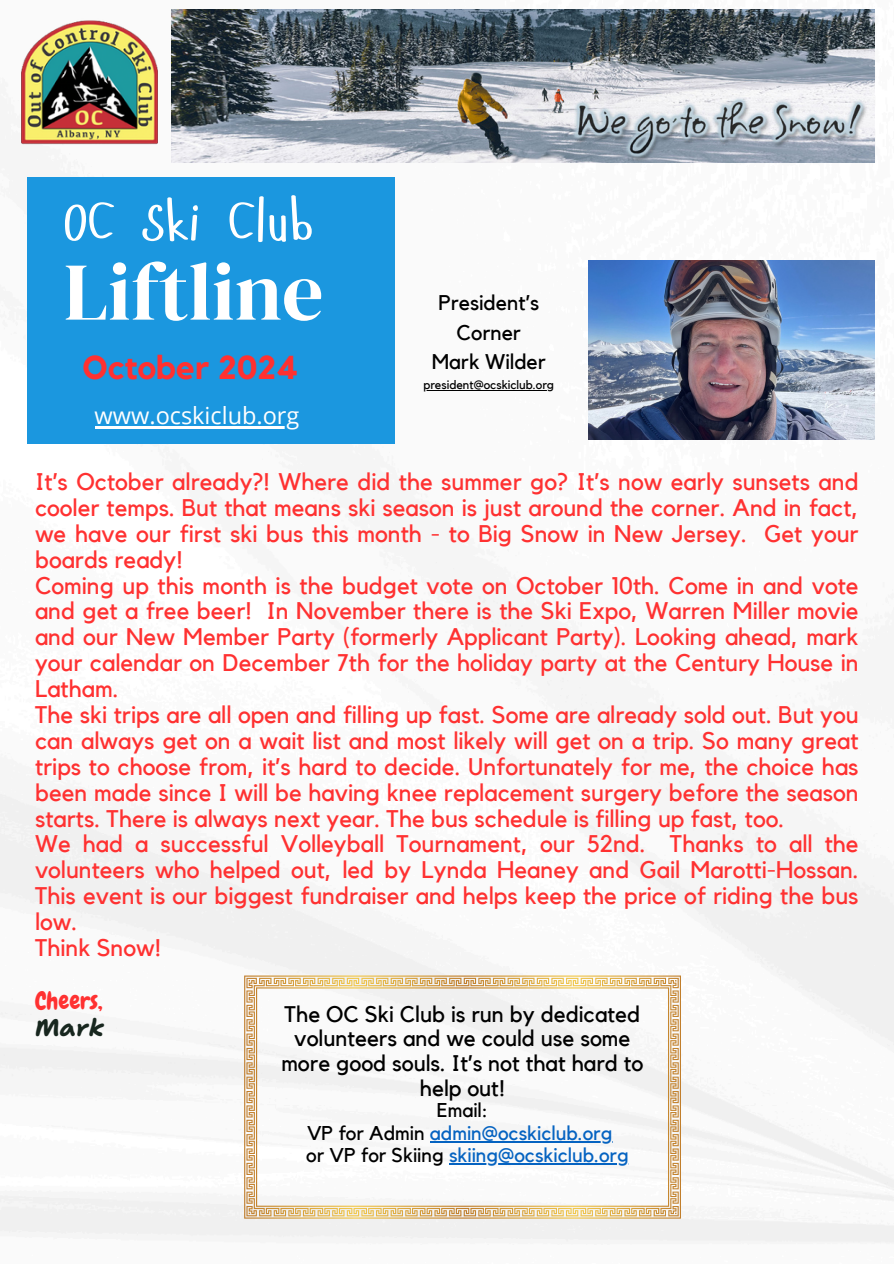
<style>
.page{position:relative;width:894px;height:1264px;background:#fff}
.page>*{position:absolute;margin:0;border:0;box-sizing:border-box;transform-origin:0 0}
.t1{font:81.75px "DM Serif Display";color:#fff}
.t2{font:55.5px "Hangyaboly";color:#fff}
.t3{font:700 33px "Kollektif";color:#ff3131}
.t4{font:24px/25.8px "Kollektif";color:#ff3131}
.t5{font:24px/27px "Chewy";color:#ff3131}
.t6{font:23.55px "Open Sans";color:#fff}
.t7{font:22.5px/24.8px "Kollektif";color:#000;text-align:center}
.t8{font:21.15px "Kollektif";color:#000}
.t9{font:19.95px/22.5px "Kollektif";color:#0563c1;text-align:center}
.t10{font:12.3px "Kollektif";color:#000}
.s1{font-family:"Shantell Sans";font-weight:700;font-style:italic;color:#18271f}
.s2{color:#000}
</style>
<div class="page">
<img style="left:0;top:9px;width:893px;height:1234px">
<img style="left:588px;top:260px;width:286px;height:179px">
<img style="left:171px;top:10px;width:703px;height:153px">
<div style="left:27px;top:177px;width:367px;height:267px;background:#1b97df"></div>
<img style="left:21px;top:14px;width:136px;height:136px">
<svg style="left:244px;top:975px;width:436px;height:243px"></svg>
<hr style="left:423px;top:390px;width:131px;height:1px;background:#000">
<hr style="left:95px;top:426px;width:204px;height:2px;background:#fff">
<hr style="left:430px;top:1140px;width:182px;height:2px;background:#0563c1">
<hr style="left:449px;top:1163px;width:179px;height:1px;background:#0563c1">
<h3 class="t2" style="left:64px;top:186px;width:251px">OC Ski Club</h3>
<h4 class="t1" style="left:64px;top:235px;width:261px">Liftline</h4>
<h4 class="t3" style="left:82px;top:352px;width:217px">October 2024</h4>
<h4 class="t6" style="left:95px;top:399px;width:206px">www.ocskiclub.org</h4>
<p class="t8" style="left:438px;top:293px;width:102px">President’s</p>
<p class="t8" style="left:456px;top:322px;width:66px">Corner</p>
<p class="t8" style="left:431px;top:352px;width:116px">Mark Wilder</p>
<p class="t10" style="left:423px;top:379px;width:132px">president@ocskiclub.org</p>
<h2 class="t4" style="left:35px;top:469px;width:824px">It’s October already?! Where did the summer go? It’s now early sunsets and cooler temps. But that means ski season is just around the corner. And in fact, we have our first ski bus this month - to Big Snow in New Jersey. Get your boards ready!<br>Coming up this month is the budget vote on October 10th. Come in and vote and get a free beer! In November there is the Ski Expo, Warren Miller movie and our New Member Party (formerly Applicant Party). Looking ahead, mark your calendar on December 7th for the holiday party at the Century House in Latham.<br>The ski trips are all open and filling up fast. Some are already sold out. But you can always get on a wait list and most likely will get on a trip. So many great trips to choose from, it’s hard to decide. Unfortunately for me, the choice has been made since I will be having knee replacement surgery before the season starts. There is always next year. The bus schedule is filling up fast, too.<br>We had a successful Volleyball Tournament, our 52nd. Thanks to all the volunteers who helped out, led by Lynda Heaney and Gail Marotti-Hossan.<br>This event is our biggest fundraiser and helps keep the price of riding the bus low.<br>Think Snow!</h2>
<h1 class="t5" style="left:35px;top:987px;width:70px">Cheers,<br><span class="s1">Mark</span></h1>
<p class="t7" style="left:281px;top:1002px;width:363px">The OC Ski Club is run by dedicated volunteers and we could use some more good souls. It’s not that hard to help out!</p>
<p class="t9" style="left:307px;top:1099px;width:307px"><span class="s2">Email:<br>VP for Admin</span> admin@ocskiclub.org</p>
<h4 class="t9" style="left:306px;top:1144px;width:324px"><span class="s2">or VP for Skiing</span> skiing@ocskiclub.org</h4>
</div>
